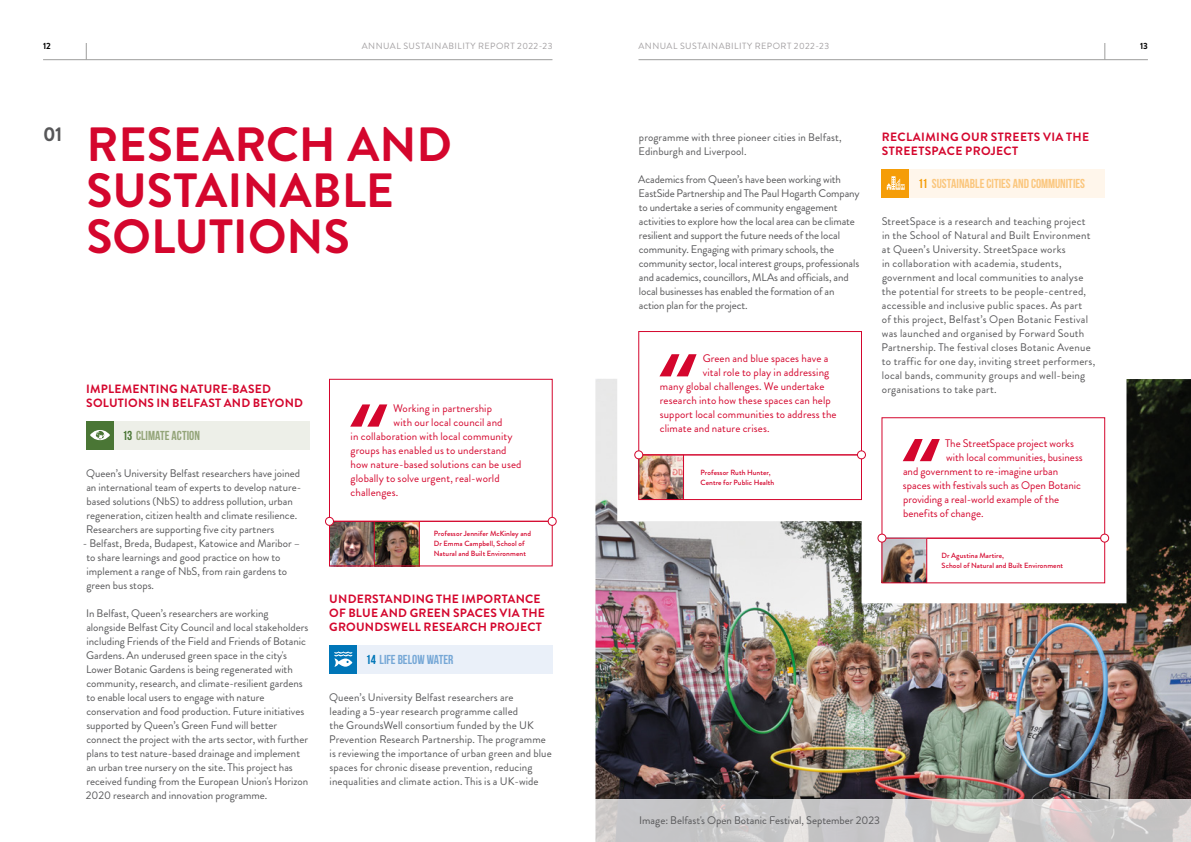
<style>
.page{position:relative;width:1191px;height:842px;background:#fff}
.page>*{position:absolute;margin:0;border:0;box-sizing:border-box;transform-origin:0 0}
.t1{font:700 48px/46px "Brandon Grotesque";color:#d4062d}
.t2{font:700 20px "Brandon Grotesque";color:#575759}
.t3{font:700 13px "Bebas Neue";color:#fbc67c}
.t4{font:700 13px "Bebas Neue";letter-spacing:-.005em;color:#75a7d6}
.t5{font:700 13px "Bebas Neue";color:#93a478}
.t6{font:700 12px/14px "Brandon Grotesque";letter-spacing:.02em;color:#d4062d}
.t7{font:11px/14px "Brandon Grotesque";color:#575759}
.t8{font:11px "Brandon Grotesque";letter-spacing:.01em;color:#d4062d}
.t9{font:11px/14px "Brandon Grotesque";letter-spacing:.02em;color:#575759}
.t10{font:9px "Brandon Grotesque";letter-spacing:.05em;color:#a29fa1}
.t11{font:700 9px "Brandon Grotesque";color:#000}
.t12{font:500 7.5px/10px "Brandon Grotesque";letter-spacing:.01em;color:#d4062d}
.s1{color:#4a7635}
.s2{color:#0076b8}
.s3{color:#f59d08}
</style>
<div class="page">
<hr style="left:638px;top:59px;width:509px;height:1px;background:#9d9d9c">
<hr style="left:43px;top:59px;width:509px;height:1px;background:#9d9d9c">
<svg style="left:86px;top:43px;width:1px;height:16px"></svg>
<svg style="left:1104px;top:43px;width:1px;height:16px"></svg>
<div style="left:329px;top:645px;width:28px;height:28px;background:#0076b8"></div>
<img style="left:595px;top:379px;width:596px;height:420px">
<svg style="left:595px;top:799px;width:596px;height:43px;background:#cecccc"></svg>
<svg style="left:617px;top:197px;width:509px;height:406px"></svg>
<svg style="left:334px;top:651px;width:18px;height:16px"></svg>
<div style="left:86px;top:421px;width:28px;height:28px;background:#4a7635"></div>
<svg style="left:90px;top:430px;width:20px;height:10px"></svg>
<div style="left:114px;top:421px;width:195px;height:28px;background:#edefe8"></div>
<img style="left:331px;top:523px;width:43px;height:41px">
<img style="left:375px;top:523px;width:44px;height:41px">
<div style="left:329px;top:379px;width:223px;height:143px;border:1px solid #d4062d"></div>
<svg style="left:350px;top:404px;width:37px;height:23px"></svg>
<hr style="left:374px;top:521px;width:1px;height:45px;background:#d4062d">
<hr style="left:419px;top:521px;width:1px;height:45px;background:#d4062d">
<svg style="left:902px;top:439px;width:37px;height:22px"></svg>
<img style="left:883px;top:540px;width:43px;height:41px">
<div style="left:881px;top:538px;width:224px;height:45px;border:1px solid #d4062d"></div>
<hr style="left:926px;top:538px;width:1px;height:45px;background:#d4062d">
<div style="left:878px;top:534px;width:8px;height:8px;background:#fff;border-radius:50%"></div>
<div style="left:877px;top:534px;width:9px;height:8px;border:1px solid #d4062d;border-radius:50%"></div>
<div style="left:1100px;top:534px;width:8px;height:8px;background:#fff;border-radius:50%"></div>
<div style="left:1100px;top:534px;width:9px;height:8px;border:1px solid #d4062d;border-radius:50%"></div>
<div style="left:325px;top:517px;width:8px;height:8px;background:#fff;border-radius:50%"></div>
<div style="left:325px;top:517px;width:9px;height:9px;border:1px solid #d4062d;border-radius:50%"></div>
<div style="left:548px;top:517px;width:8px;height:8px;background:#fff;border-radius:50%"></div>
<div style="left:548px;top:517px;width:8px;height:9px;border:1px solid #d4062d;border-radius:50%"></div>
<img style="left:640px;top:457px;width:43px;height:41px">
<div style="left:638px;top:455px;width:223px;height:45px;border:1px solid #d4062d"></div>
<div style="left:638px;top:331px;width:223px;height:124px;border:1px solid #d4062d"></div>
<svg style="left:659px;top:354px;width:37px;height:22px"></svg>
<hr style="left:683px;top:455px;width:1px;height:45px;background:#d4062d">
<div style="left:635px;top:451px;width:8px;height:8px;background:#fff;border-radius:50%"></div>
<div style="left:634px;top:451px;width:9px;height:8px;border:1px solid #d4062d;border-radius:50%"></div>
<div style="left:857px;top:451px;width:8px;height:8px;background:#fff;border-radius:50%"></div>
<div style="left:857px;top:451px;width:8px;height:8px;border:1px solid #d4062d;border-radius:50%"></div>
<div style="left:357px;top:645px;width:195px;height:28px;background:#eaf0f9"></div>
<div style="left:881px;top:169px;width:28px;height:28px;background:#f59d08"></div>
<div style="left:909px;top:169px;width:196px;height:28px;background:#fff6eb"></div>
<svg style="left:886px;top:176px;width:18px;height:14px"></svg>
<p class="t11" style="left:43px;top:40px;width:9px">12</p>
<p class="t10" style="left:362px;top:40px;width:192px">ANNUAL SUSTAINABILITY REPORT 2022-23</p>
<p class="t10" style="left:638px;top:40px;width:192px">ANNUAL SUSTAINABILITY REPORT 2022-23</p>
<p class="t11" style="left:1140px;top:40px;width:9px">13</p>
<h2 class="t2" style="left:43px;top:120px;width:21px">01</h2>
<h1 class="t1" style="left:86px;top:122px;width:367px">RESEARCH AND<br>SUSTAINABLE<br>SOLUTIONS</h1>
<p class="t6" style="left:86px;top:382px;width:218px">IMPLEMENTING NATURE-BASED<br>SOLUTIONS IN BELFAST AND BEYOND</p>
<p class="t5" style="left:122px;top:428px;width:79px"><span class="s1">13</span> CLIMATE ACTION</p>
<p class="t7" style="left:86px;top:466px;width:217px">Queen’s University Belfast researchers have joined an international team of experts to develop nature&shy;based solutions (NbS) to address pollution, urban regeneration, citizen health and climate resilience.<br>Researchers are supporting five city partners</p>
<p class="t7" style="left:86px;top:536px;width:215px;text-indent:-4px">- Belfast, Breda, Budapest, Katowice and Maribor – to share learnings and good practice on how to implement a range of NbS, from rain gardens to green bus stops.</p>
<p class="t7" style="left:86px;top:606px;width:224px">In Belfast, Queen’s researchers are working alongside Belfast City Council and local stakeholders including Friends of the Field and Friends of Botanic Gardens. An underused green space in the city's Lower Botanic Gardens is being regenerated with community, research, and climate-resilient gardens to enable local users to engage with nature conservation and food production. Future initiatives supported by Queen’s Green Fund will better connect the project with the arts sector, with further plans to test nature-based drainage and implement an urban tree nursery on the site. This project has received funding from the European Union's Horizon 2020 research and innovation programme.</p>
<p class="t8" style="left:393px;top:401px;width:100px">Working in partnership</p>
<p class="t8" style="left:394px;top:415px;width:110px">with our local council and</p>
<p class="t8" style="left:351px;top:429px;width:163px">in collaboration with local community</p>
<p class="t8" style="left:351px;top:443px;width:157px">groups has enabled us to understand</p>
<p class="t8" style="left:350px;top:457px;width:172px">how nature-based solutions can be used</p>
<p class="t8" style="left:351px;top:471px;width:150px">globally to solve urgent, real-world</p>
<p class="t8" style="left:350px;top:485px;width:49px">challenges.</p>
<p class="t12" style="left:434px;top:529px;width:99px">Professor Jennifer McKinley and<br>Dr Emma Campbell, School of<br>Natural and Built Environment</p>
<p class="t6" style="left:329px;top:592px;width:217px">UNDERSTANDING THE IMPORTANCE<br>OF BLUE AND GREEN SPACES VIA THE<br>GROUNDSWELL RESEARCH PROJECT</p>
<p class="t4" style="left:366px;top:652px;width:89px"><span class="s2">14</span> LIFE BELOW WATER</p>
<p class="t7" style="left:329px;top:690px;width:224px">Queen’s University Belfast researchers are<br>leading a 5-year research programme called<br>the GroundsWell consortium funded by the UK Prevention Research Partnership. The programme is reviewing the importance of urban green and blue spaces for chronic disease prevention, reducing inequalities and climate action. This is a UK-wide</p>
<p class="t7" style="left:638px;top:130px;width:204px">programme with three pioneer cities in Belfast,<br>Edinburgh and Liverpool.</p>
<p class="t7" style="left:638px;top:172px;width:223px">Academics from Queen’s have been working with EastSide Partnership and The Paul Hogarth Company to undertake a series of community engagement activities to explore how the local area can be climate resilient and support the future needs of the local community. Engaging with primary schools, the community sector, local interest groups, professionals and academics, councillors, MLAs and officials, and local businesses has enabled the formation of an action plan for the project.</p>
<p class="t8" style="left:702px;top:351px;width:127px">Green and blue spaces have a</p>
<p class="t8" style="left:703px;top:365px;width:128px">vital role to play in addressing</p>
<p class="t8" style="left:660px;top:379px;width:166px">many global challenges. We undertake</p>
<p class="t8" style="left:660px;top:393px;width:172px">research into how these spaces can help</p>
<p class="t8" style="left:660px;top:407px;width:178px">support local communities to address the</p>
<p class="t8" style="left:660px;top:421px;width:111px">climate and nature crises.</p>
<p class="t12" style="left:700px;top:467px;width:75px">Professor Ruth Hunter,<br>Centre for Public Health</p>
<p class="t6" style="left:882px;top:130px;width:209px">RECLAIMING OUR STREETS VIA THE<br>STREETSPACE PROJECT</p>
<p class="t3" style="left:918px;top:176px;width:168px"><span class="s3">11</span> SUSTAINABLE CITIES AND COMMUNITIES</p>
<p class="t9" style="left:881px;top:214px;width:215px">StreetSpace is a research and teaching project in the School of Natural and Built Environment at Queen’s University. StreetSpace works<br>in collaboration with academia, students, government and local communities to analyse the potential for streets to be people-centred, accessible and inclusive public spaces. As part<br>of this project, Belfast’s Open Botanic Festival was launched and organised by Forward South Partnership. The festival closes Botanic Avenue to traffic for one day, inviting street performers, local bands, community groups and well-being organisations to take part.</p>
<p class="t8" style="left:945px;top:435px;width:130px">The StreetSpace project works</p>
<p class="t8" style="left:946px;top:449px;width:138px">with local communities, business</p>
<p class="t8" style="left:903px;top:463px;width:157px">and government to re-imagine urban</p>
<p class="t8" style="left:903px;top:477px;width:180px">spaces with festivals such as Open Botanic</p>
<p class="t8" style="left:903px;top:491px;width:158px">providing a real-world example of the</p>
<p class="t8" style="left:903px;top:505px;width:82px">benefits of change.</p>
<p class="t12" style="left:941px;top:551px;width:123px">Dr Agustina Martire,<br>School of Natural and Built Environment</p>
<p class="t7" style="left:639px;top:813px;width:242px">Image: Belfast's Open Botanic Festival, September 2023</p>
</div>
